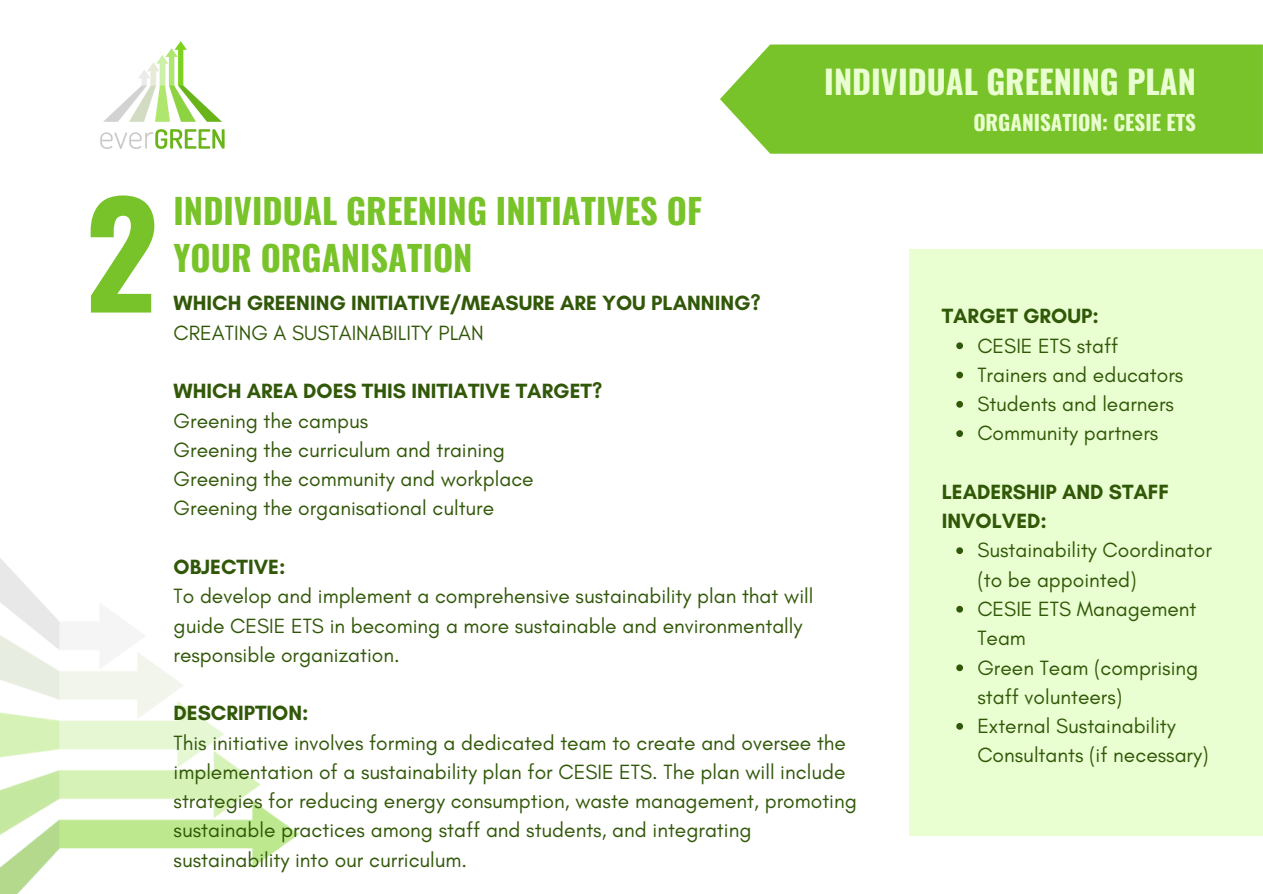
<style>
.page{position:relative;width:1263px;height:894px;background:#fff}
.page>*{position:absolute;margin:0;border:0;box-sizing:border-box;transform-origin:0 0}
.t1{font:700 142.5px "Oswald";color:#79c32a}
.t2{font:700 34.5px/47.2px "Oswald";color:#79c32a}
.t3{font:700 32.4px "Oswald";color:#eaffd1}
.t4{font:21px/29.2px "Glacial Indifference";color:#315808}
.t5{font:700 21px/29.2px "Glacial Indifference";color:#315808}
.t6{font:700 21px "Oswald";color:#eaffd1}
</style>
<div class="page">
<img style="left:0;top:558px;width:299px;height:335px">
<img style="left:100px;top:41px;width:125px;height:108px">
<div style="left:720px;top:44px;width:543px;height:110px;background:#79c32a"></div>
<div style="left:910px;top:249px;width:353px;height:586px;background:#eaffd1"></div>
<svg style="left:956px;top:342px;width:7px;height:7px"></svg>
<svg style="left:956px;top:371px;width:7px;height:7px"></svg>
<svg style="left:956px;top:401px;width:7px;height:6px"></svg>
<svg style="left:956px;top:430px;width:7px;height:7px"></svg>
<svg style="left:956px;top:547px;width:7px;height:7px"></svg>
<svg style="left:956px;top:605px;width:7px;height:7px"></svg>
<svg style="left:956px;top:664px;width:7px;height:7px"></svg>
<svg style="left:956px;top:723px;width:7px;height:6px"></svg>
<h1 class="t3" style="left:824px;top:56px;width:373px">INDIVIDUAL GREENING PLAN</h1>
<h1 class="t6" style="left:973px;top:106px;width:224px">ORGANISATION: CESIE ETS</h1>
<p class="t1" style="left:85px;top:142px;width:75px">2</p>
<h2 class="t2" style="left:174px;top:186px;width:530px">INDIVIDUAL GREENING INITIATIVES OF<br>YOUR ORGANISATION</h2>
<p class="t5" style="left:174px;top:288px;width:589px">WHICH GREENING INITIATIVE/MEASURE ARE YOU PLANNING?</p>
<p class="t4" style="left:174px;top:318px;width:312px">CREATING A SUSTAINABILITY PLAN</p>
<p class="t5" style="left:174px;top:376px;width:430px">WHICH AREA DOES THIS INITIATIVE TARGET?</p>
<p class="t4" style="left:174px;top:405px;width:362px">Greening the campus<br>Greening the curriculum and training Greening the community and workplace Greening the organisational culture</p>
<p class="t5" style="left:174px;top:552px;width:113px">OBJECTIVE:</p>
<p class="t4" style="left:174px;top:581px;width:641px">To develop and implement a comprehensive sustainability plan that will guide CESIE ETS in becoming a more sustainable and environmentally responsible organization.</p>
<p class="t5" style="left:174px;top:698px;width:136px">DESCRIPTION:</p>
<p class="t4" style="left:174px;top:727px;width:685px">This initiative involves forming a dedicated team to create and oversee the implementation of a sustainability plan for CESIE ETS. The plan will include strategies for reducing energy consumption, waste management, promoting sustainable practices among staff and students, and integrating sustainability into our curriculum.</p>
<p class="t5" style="left:942px;top:301px;width:159px">TARGET GROUP:</p>
<p class="t4" style="left:977px;top:330px;width:207px">CESIE ETS staff<br>Trainers and educators<br>Students and learners<br>Community partners</p>
<p class="t5" style="left:942px;top:477px;width:229px">LEADERSHIP AND STAFF<br>INVOLVED:</p>
<p class="t4" style="left:977px;top:535px;width:236px">Sustainability Coordinator (to be appointed)<br>CESIE ETS Management<br>Team<br>Green Team (comprising staff volunteers)<br>External Sustainability<br>Consultants (if necessary)</p>
</div>
